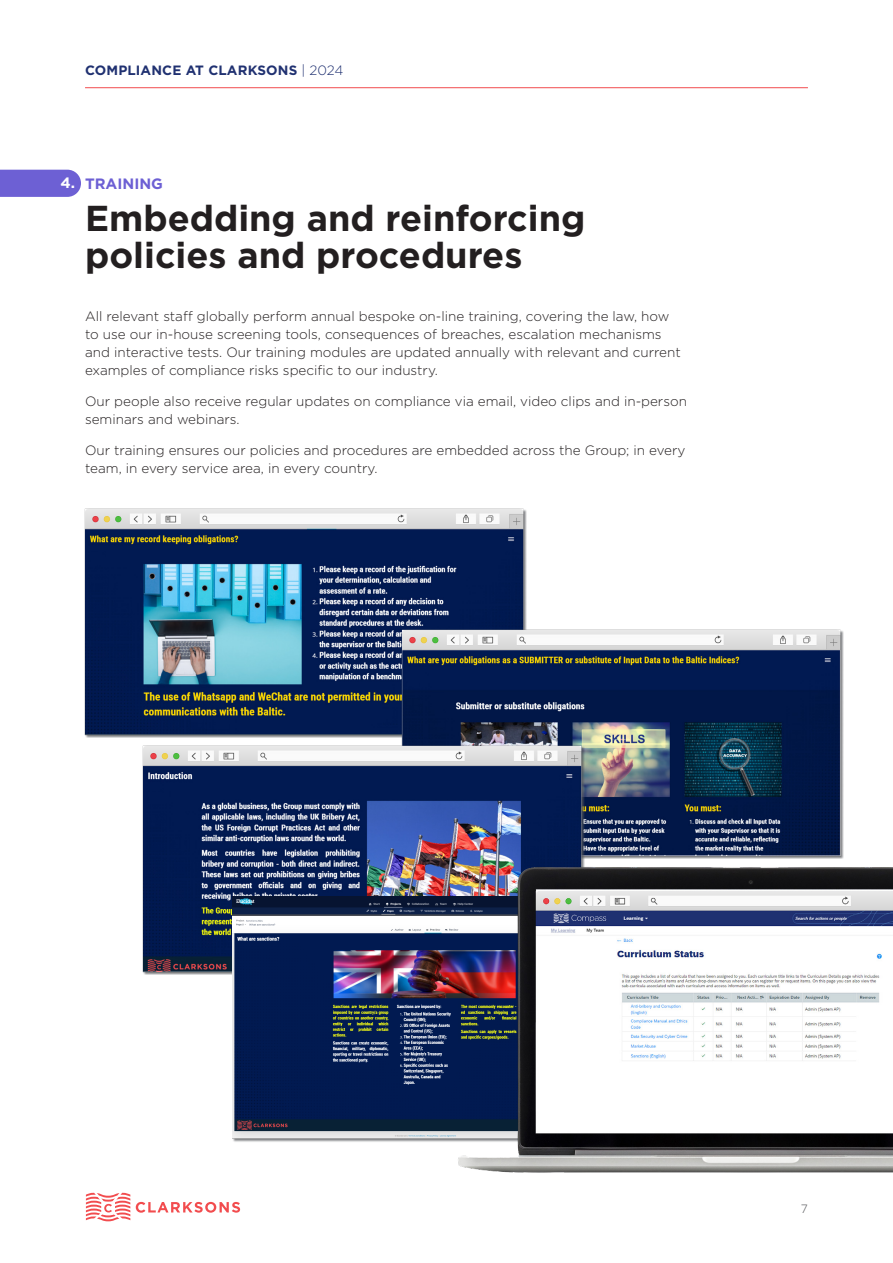
<style>
.page{position:relative;width:893px;height:1263px;background:#fff}
.page>*{position:absolute;margin:0;border:0;box-sizing:border-box;transform-origin:0 0}
.Paragraph_Style_3{font:700 36px "Gotham";color:#231f20}
.Clarksons_H3{font:700 15px "Gotham";color:#6d60d4}
.Clarksons_H3-2{font:700 15px "Gotham";color:#fff}
.Body_Copy{font:300 13.5px/18px "Gotham";color:#231f20}
.t1{font:700 13.5px "Gotham";letter-spacing:.01em;color:#203171}
.t2{font:300 12px "Gotham";color:#55575b}
.s1{font-weight:300}
</style>
<div class="page">
<svg style="left:136px;top:1202px;width:104px;height:11px"></svg>
<svg style="left:86px;top:1193px;width:44px;height:28px"></svg>
<hr style="left:85px;top:87px;width:723px;height:1px;background:#f24c4e">
<img style="left:84px;top:508px;width:443px;height:230px">
<img style="left:394px;top:621px;width:450px;height:187px">
<img style="left:135px;top:737px;width:453px;height:238px">
<img style="left:232px;top:896px;width:195px;height:243px">
<svg style="left:0;top:170px;width:81px;height:27px"></svg>
<img style="left:427px;top:808px;width:466px;height:365px">
<p class="t1" style="left:85px;top:61px;width:260px">COMPLIANCE AT CLARKSONS <span class="s1">| 2024</span></p>
<p class="Clarksons_H3-2" style="left:61px;top:173px;width:16px">4.</p>
<p class="Clarksons_H3" style="left:85px;top:173px;width:79px">TRAINING</p>
<p class="Paragraph_Style_3" style="left:85px;top:194px;width:502px">Embedding and reinforcing</p>
<p class="Paragraph_Style_3" style="left:85px;top:231px;width:439px">policies and procedures</p>
<p class="Body_Copy" style="left:85px;top:307px;width:597px">All relevant staff globally perform annual bespoke on-line training, covering the law, how to use our in-house screening tools, consequences of breaches, escalation mechanisms and interactive tests. Our training modules are updated annually with relevant and current examples of compliance risks specific to our industry.</p>
<p class="Body_Copy" style="left:85px;top:392px;width:603px">Our people also receive regular updates on compliance via email, video clips and in-person seminars and webinars.</p>
<p class="Body_Copy" style="left:85px;top:441px;width:602px">Our training ensures our policies and procedures are embedded across the Group; in every team, in every service area, in every country.</p>
<p class="t2" style="left:801px;top:1202px;width:9px">7</p>
</div>
